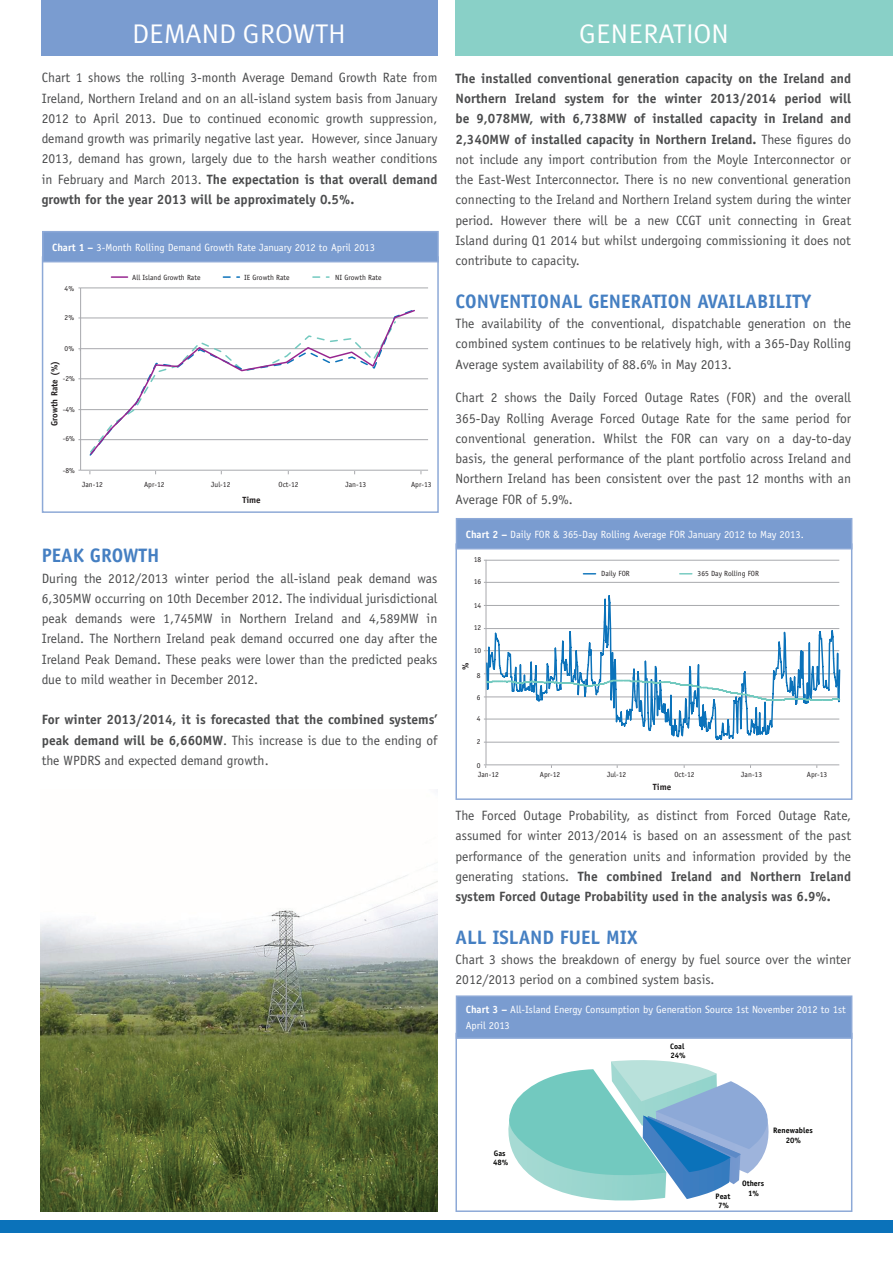
<style>
.page{position:relative;width:893px;height:1263px;background:#fff}
.page>*{position:absolute;margin:0;border:0;box-sizing:border-box;transform-origin:0 0}
.t1{font:27px "Meta Plus Normal";letter-spacing:.01em;color:#fff}
.t2{font:700 19.5px "Officina Sans";color:#457fc2}
.t3{font:13.5px/20.2px "Officina Sans";color:#4b4c4d;text-align:justify}
.t4{font:700 13.5px/20.2px "Officina Sans";color:#4b4c4d;text-align:justify}
.t5{font:10.5px/15.8px "Officina Sans";color:#fff}
.t6{font:700 9px "Officina Sans";color:#231f20}
.t7{font:700 7.95px/9.4px "Officina Sans";color:#050504;text-align:center}
.t8{font:7.5px "Officina Sans";color:#231f20}
.s1{font-weight:700}
.s2{font-weight:400}
</style>
<div class="page">
<div style="left:0;top:1220px;width:893px;height:13px;background:#0b72ba"></div>
<div style="left:41px;top:0;width:396px;height:55px;background:#7a9cd0"></div>
<div style="left:455px;top:0;width:438px;height:55px;background:#89d0c7"></div>
<hr style="left:80px;top:470px;width:348px;height:1px;background:#a8a9ad">
<hr style="left:80px;top:439px;width:348px;height:1px;background:#a8a9ad">
<hr style="left:80px;top:409px;width:348px;height:1px;background:#a8a9ad">
<hr style="left:80px;top:378px;width:348px;height:1px;background:#a8a9ad">
<hr style="left:80px;top:318px;width:348px;height:1px;background:#a8a9ad">
<hr style="left:80px;top:288px;width:348px;height:1px;background:#a8a9ad">
<hr style="left:80px;top:288px;width:1px;height:182px;background:#a8a9ad">
<hr style="left:81px;top:348px;width:347px;height:1px;background:#a8a9ad">
<svg style="left:313px;top:276px;width:16px;height:2px"></svg>
<svg style="left:223px;top:276px;width:16px;height:2px"></svg>
<svg style="left:111px;top:276px;width:17px;height:2px"></svg>
<svg style="left:89px;top:309px;width:327px;height:147px"></svg>
<div style="left:42px;top:256px;width:397px;height:257px;border:2px solid #8da9d7"></div>
<div style="left:43px;top:232px;width:395px;height:30px;background:#7a9cd0"></div>
<div style="left:42px;top:231px;width:397px;height:31px;border:2px solid #8da9d7"></div>
<hr style="left:486px;top:742px;width:353px;height:1px;background:#a8a9ad">
<hr style="left:486px;top:582px;width:353px;height:1px;background:#a8a9ad">
<hr style="left:486px;top:560px;width:353px;height:1px;background:#a8a9ad">
<hr style="left:486px;top:560px;width:1px;height:205px;background:#a8a9ad">
<hr style="left:486px;top:764px;width:353px;height:1px;background:#a8a9ad">
<svg style="left:583px;top:573px;width:13px;height:1px"></svg>
<svg style="left:680px;top:573px;width:12px;height:1px"></svg>
<svg style="left:485px;top:594px;width:356px;height:147px"></svg>
<svg style="left:484px;top:673px;width:357px;height:29px"></svg>
<div style="left:455px;top:543px;width:397px;height:257px;border:2px solid #8da9d7"></div>
<div style="left:456px;top:519px;width:396px;height:30px;background:#7a9cd0"></div>
<div style="left:456px;top:518px;width:396px;height:31px;border:2px solid #8da9d7"></div>
<svg style="left:508px;top:1060px;width:261px;height:141px"></svg>
<div style="left:455px;top:1033px;width:397px;height:179px;border:2px solid #8da9d7"></div>
<div style="left:456px;top:996px;width:396px;height:42px;background:#7a9cd0"></div>
<div style="left:456px;top:995px;width:396px;height:44px;border:2px solid #8da9d7"></div>
<img style="left:41px;top:875px;width:396px;height:337px">
<p class="t1" style="left:132px;top:18px;width:215px">DEMAND GROWTH</p>
<p class="t1" style="left:579px;top:18px;width:151px">GENERATION</p>
<p class="t3" style="left:42px;top:68px;width:397px">Chart 1 shows the rolling 3-month Average Demand Growth Rate from Ireland, Northern Ireland and on an all-island system basis from January 2012 to April 2013. Due to continued economic growth suppression, demand growth was primarily negative last year. However, since January 2013, demand has grown, largely due to the harsh weather conditions in February and March 2013. <span class="s1">The expectation is that overall demand growth for the year 2013 will be approximately 0.5%.</span></p>
<p class="t5" style="left:52px;top:239px;width:325px"><span class="s1">Chart 1 –</span> 3-Month Rolling Demand Growth Rate January 2012 to April 2013</p>
<p class="t8" style="left:65px;top:284px;width:11px">4%</p>
<p class="t8" style="left:65px;top:313px;width:11px">2%</p>
<p class="t8" style="left:65px;top:344px;width:11px">0%</p>
<p class="t6" style="left:49px;top:426px;width:67px;rotate:-90deg">Growth Rate (%)</p>
<p class="t8" style="left:63px;top:374px;width:14px">-2%</p>
<p class="t8" style="left:63px;top:405px;width:14px">-4%</p>
<p class="t8" style="left:63px;top:434px;width:14px">-6%</p>
<p class="t8" style="left:63px;top:466px;width:14px">-8%</p>
<p class="t8" style="left:132px;top:273px;width:70px">All Island Growth Rate</p>
<p class="t8" style="left:244px;top:273px;width:47px">IE Growth Rate</p>
<p class="t8" style="left:335px;top:273px;width:48px">NI Growth Rate</p>
<p class="t8" style="left:82px;top:480px;width:22px">Jan-12</p>
<p class="t8" style="left:144px;top:480px;width:22px">Apr-12</p>
<p class="t8" style="left:211px;top:480px;width:21px">Jul-12</p>
<p class="t8" style="left:278px;top:480px;width:22px">Oct-12</p>
<p class="t8" style="left:345px;top:480px;width:22px">Jan-13</p>
<p class="t8" style="left:411px;top:480px;width:22px">Apr-13</p>
<p class="t6" style="left:242px;top:494px;width:20px">Time</p>
<p class="t2" style="left:42px;top:544px;width:119px">PEAK GROWTH</p>
<p class="t3" style="left:42px;top:568px;width:397px">During the 2012/2013 winter period the all-island peak demand was 6,305MW occurring on 10th December 2012. The individual jurisdictional peak demands were 1,745MW in Northern Ireland and 4,589MW in Ireland. The Northern Ireland peak demand occurred one day after the Ireland Peak Demand. These peaks were lower than the predicted peaks due to mild weather in December 2012.</p>
<p class="t4" style="left:42px;top:709px;width:397px">For winter 2013/2014, it is forecasted that the combined systems’ peak demand will be 6,660MW<span class="s2">. This increase is due to the ending of the WPDRS and expected demand growth.</span></p>
<p class="t3" style="left:455px;top:68px;width:397px"><span class="s1">The installed conventional generation capacity on the Ireland and Northern Ireland system for the winter 2013/2014 period will be 9,078MW, with 6,738MW of installed capacity in Ireland and 2,340MW of installed capacity in Northern Ireland.</span> These figures do not include any import contribution from the Moyle Interconnector or the East-West Interconnector. There is no new conventional generation connecting to the Ireland and Northern Ireland system during the winter period. However there will be a new CCGT unit connecting in Great Island during Q1 2014 but whilst undergoing commissioning it does not contribute to capacity.</p>
<p class="t2" style="left:455px;top:289px;width:357px">CONVENTIONAL GENERATION AVAILABILITY</p>
<p class="t3" style="left:455px;top:313px;width:397px">The availability of the conventional, dispatchable generation on the combined system continues to be relatively high, with a 365-Day Rolling Average system availability of 88.6% in May 2013.</p>
<p class="t3" style="left:455px;top:388px;width:397px">Chart 2 shows the Daily Forced Outage Rates (FOR) and the overall 365-Day Rolling Average Forced Outage Rate for the same period for conventional generation. Whilst the FOR can vary on a day-to-day basis, the general performance of the plant portfolio across Ireland and Northern Ireland has been consistent over the past 12 months with an Average FOR of 5.9%.</p>
<p class="t5" style="left:466px;top:526px;width:339px"><span class="s1">Chart 2 –</span> Daily FOR &amp; 365-Day Rolling Average FOR January 2012 to May 2013.</p>
<p class="t8" style="left:474px;top:555px;width:9px">18</p>
<p class="t8" style="left:474px;top:577px;width:9px">16</p>
<p class="t8" style="left:474px;top:601px;width:9px">14</p>
<p class="t8" style="left:474px;top:623px;width:9px">12</p>
<p class="t8" style="left:474px;top:646px;width:9px">10</p>
<p class="t6" style="left:460px;top:670px;width:9px;rotate:-90deg">%</p>
<p class="t8" style="left:477px;top:671px;width:5px">8</p>
<p class="t8" style="left:477px;top:693px;width:5px">6</p>
<p class="t8" style="left:477px;top:714px;width:5px">4</p>
<p class="t8" style="left:477px;top:737px;width:5px">2</p>
<p class="t8" style="left:477px;top:761px;width:5px">0</p>
<p class="t8" style="left:601px;top:569px;width:30px">Daily FOR</p>
<p class="t8" style="left:698px;top:569px;width:63px">365 Day Rolling FOR</p>
<p class="t8" style="left:478px;top:770px;width:22px">Jan-12</p>
<p class="t8" style="left:540px;top:770px;width:22px">Apr-12</p>
<p class="t8" style="left:607px;top:770px;width:21px">Jul-12</p>
<p class="t8" style="left:674px;top:770px;width:22px">Oct-12</p>
<p class="t8" style="left:741px;top:770px;width:22px">Jan-13</p>
<p class="t8" style="left:807px;top:770px;width:22px">Apr-13</p>
<p class="t6" style="left:653px;top:782px;width:20px">Time</p>
<p class="t3" style="left:455px;top:805px;width:397px">The Forced Outage Probability, as distinct from Forced Outage Rate, assumed for winter 2013/2014 is based on an assessment of the past performance of the generation units and information provided by the generating stations. <span class="s1">The combined Ireland and Northern Ireland system Forced Outage Probability used in the analysis was 6.9%.</span></p>
<p class="t2" style="left:455px;top:925px;width:183px">ALL ISLAND FUEL MIX</p>
<p class="t3" style="left:455px;top:949px;width:397px">Chart 3 shows the breakdown of energy by fuel source over the winter<br>2012/2013 period on a combined system basis.</p>
<p class="t5" style="left:466px;top:1002px;width:382px"><span class="s1">Chart 3 –</span> All-Island Energy Consumption by Generation Source 1st November 2012 to 1st<br>April 2013</p>
<p class="t7" style="left:670px;top:1041px;width:17px;text-align:left">Coal<br>24%</p>
<p class="t7" style="left:493px;top:1148px;width:17px;text-align:left">Gas<br>48%</p>
<p class="t7" style="left:773px;top:1126px;width:41px">Renewables<br>20%</p>
<p class="t7" style="left:716px;top:1191px;width:16px">Peat<br>7%</p>
<p class="t7" style="left:742px;top:1178px;width:23px">Others<br>1%</p>
</div>
